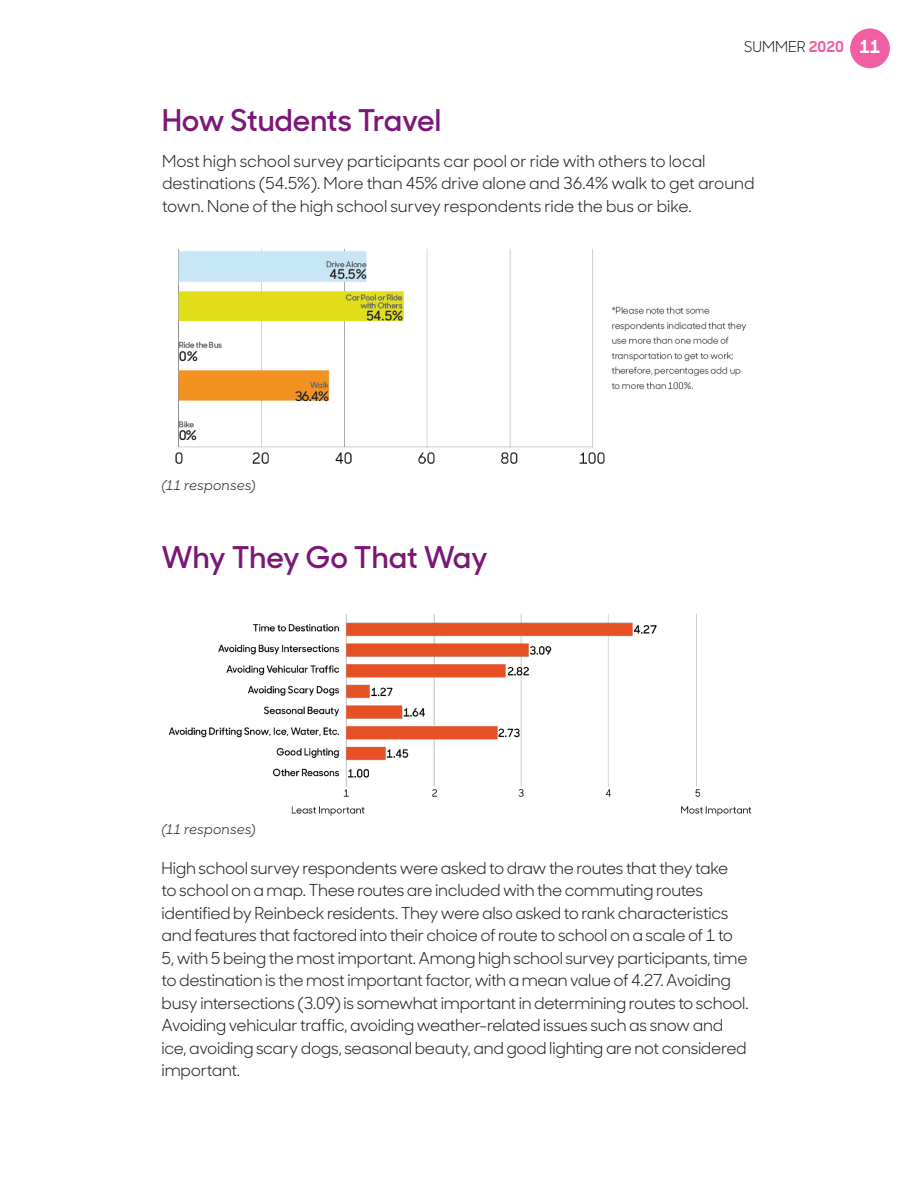
<style>
.page{position:relative;width:918px;height:1188px;background:#fff}
.page>*{position:absolute;margin:0;border:0;box-sizing:border-box;transform-origin:0 0}
.Heading_1{font:600 30px "Sharp Sans No 1";color:#7a1777}
.Body_Text{font:16.5px/22.5px "Sharp Sans No 1";letter-spacing:-.02em;color:#231f20}
.Body_Text-2{font:16.5px/22.5px "Sharp Sans No 1";color:#231f20}
.t1{font:15px "Sharp Sans No 1";color:#231f20}
.t2{font:italic 13.5px "Sharp Sans No 1";letter-spacing:.01em;color:#231f20}
.s1{font-weight:700;color:#f05ea3}
.s2{font-weight:700;font-size:18px;color:#fff}
</style>
<div class="page">
<div style="left:850px;top:28px;width:40px;height:40px;background:#f05ea3;border-radius:50%"></div>
<img style="left:168px;top:614px;width:584px;height:202px">
<img style="left:175px;top:248px;width:571px;height:216px">
<p class="t1" style="left:744px;top:35px;width:138px">SUMMER <span class="s1">2020</span> <span class="s2">11</span></p>
<p class="Heading_1" style="left:162px;top:96px;width:281px">How Students Travel</p>
<p class="Body_Text-2" style="left:162px;top:148px;width:594px">Most high school survey participants car pool or ride with others to local destinations (54.5%). More than 45% drive alone and 36.4% walk to get around town. None of the high school survey respondents ride the bus or bike.</p>
<p class="t2" style="left:162px;top:475px;width:96px">(11 responses)</p>
<p class="Heading_1" style="left:162px;top:534px;width:328px">Why They Go That Way</p>
<p class="t2" style="left:162px;top:820px;width:96px">(11 responses)</p>
<p class="Body_Text" style="left:162px;top:855px;width:588px">High school survey respondents were asked to draw the routes that they take<br>to school on a map. These routes are included with the commuting routes identified by Reinbeck residents. They were also asked to rank characteristics and features that factored into their choice of route to school on a scale of 1 to 5, with 5 being the most important. Among high school survey participants, time to destination is the most important factor, with a mean value of 4.27. Avoiding busy intersections (3.09) is somewhat important in determining routes to school.<br>Avoiding vehicular traffic, avoiding weather-related issues such as snow and ice, avoiding scary dogs, seasonal beauty, and good lighting are not considered important.</p>
</div>
